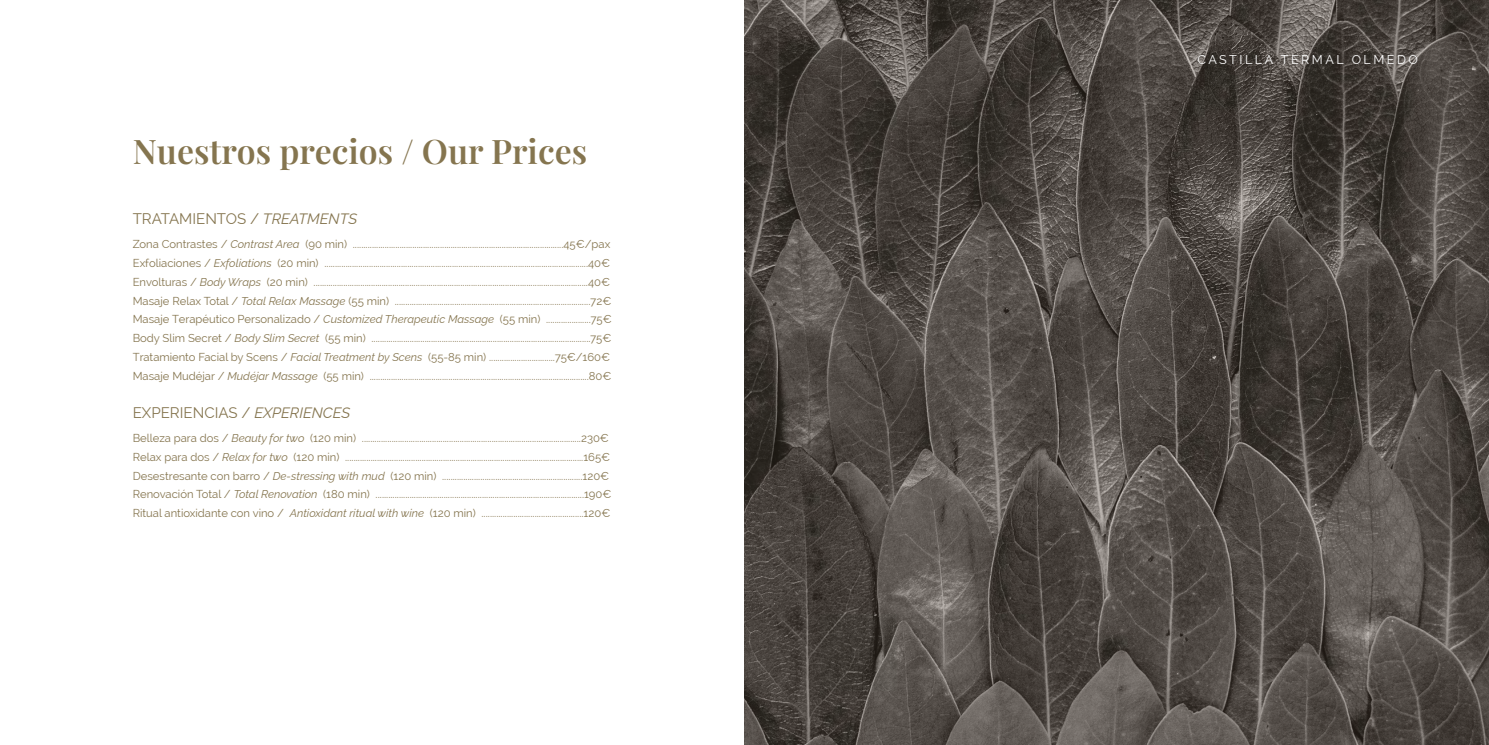
<style>
.page{position:relative;width:1489px;height:745px;background:#fff}
.page>*{position:absolute;margin:0;border:0;box-sizing:border-box;transform-origin:0 0}
.t1{font:33.75px "Playfair Display";color:#85754f}
.t2{font:15px "Raleway";color:#85754f}
.t3{font:12.5px "Raleway";letter-spacing:.2em;color:#fff}
.t4{font:11.25px/18.8px "Raleway";color:#85754f}
.s1{font-style:italic}
</style>
<div class="page">
<img style="left:744px;top:0;width:744px;height:744px">
<h1 class="t1" style="left:133px;top:125px;width:456px">Nuestros precios / Our Prices</h1>
<h2 class="t2" style="left:133px;top:210px;width:226px">TRATAMIENTOS / <span class="s1">TREATMENTS</span></h2>
<p class="t4" style="left:133px;top:235px;width:480px">Zona Contrastes / <span class="s1">Contrast Area</span> (90 min) ...................................................................................................45€/pax Exfoliaciones / <span class="s1">Exfoliations</span> (20 min) ............................................................................................................................40€ Envolturas / <span class="s1">Body Wraps</span> (20 min) .................................................................................................................................40€ Masaje Relax Total / <span class="s1">Total Relax Massage</span> (55 min) ............................................................................................72€ Masaje Terapéutico Personalizado / <span class="s1">Customized Therapeutic Massage</span> (55 min) .....................75€ Body Slim Secret / <span class="s1">Body Slim Secret</span> (55 min) .......................................................................................................75€ Tratamiento Facial by Scens / <span class="s1">Facial Treatment by Scens</span> (55-85 min) ...............................75€/160€ Masaje Mudéjar / <span class="s1">Mudéjar Massage</span> (55 min) .......................................................................................................80€</p>
<h2 class="t2" style="left:133px;top:403px;width:219px">EXPERIENCIAS / <span class="s1">EXPERIENCES</span></h2>
<p class="t4" style="left:133px;top:428px;width:480px">Belleza para dos / <span class="s1">Beauty for two</span> (120 min) .......................................................................................................230€ Relax para dos / <span class="s1">Relax for two</span> (120 min) ................................................................................................................165€ Desestresante con barro / <span class="s1">De-stressing with mud</span> (120 min) ..................................................................120€ Renovación Total / <span class="s1">Total Renovation</span> (180 min) ..................................................................................................190€ Ritual antioxidante con vino / <span class="s1">Antioxidant ritual with wine</span> (120 min) ................................................120€</p>
<p class="t3" style="left:1197px;top:53px;width:222px">CASTILLA TERMAL OLMEDO</p>
</div>
